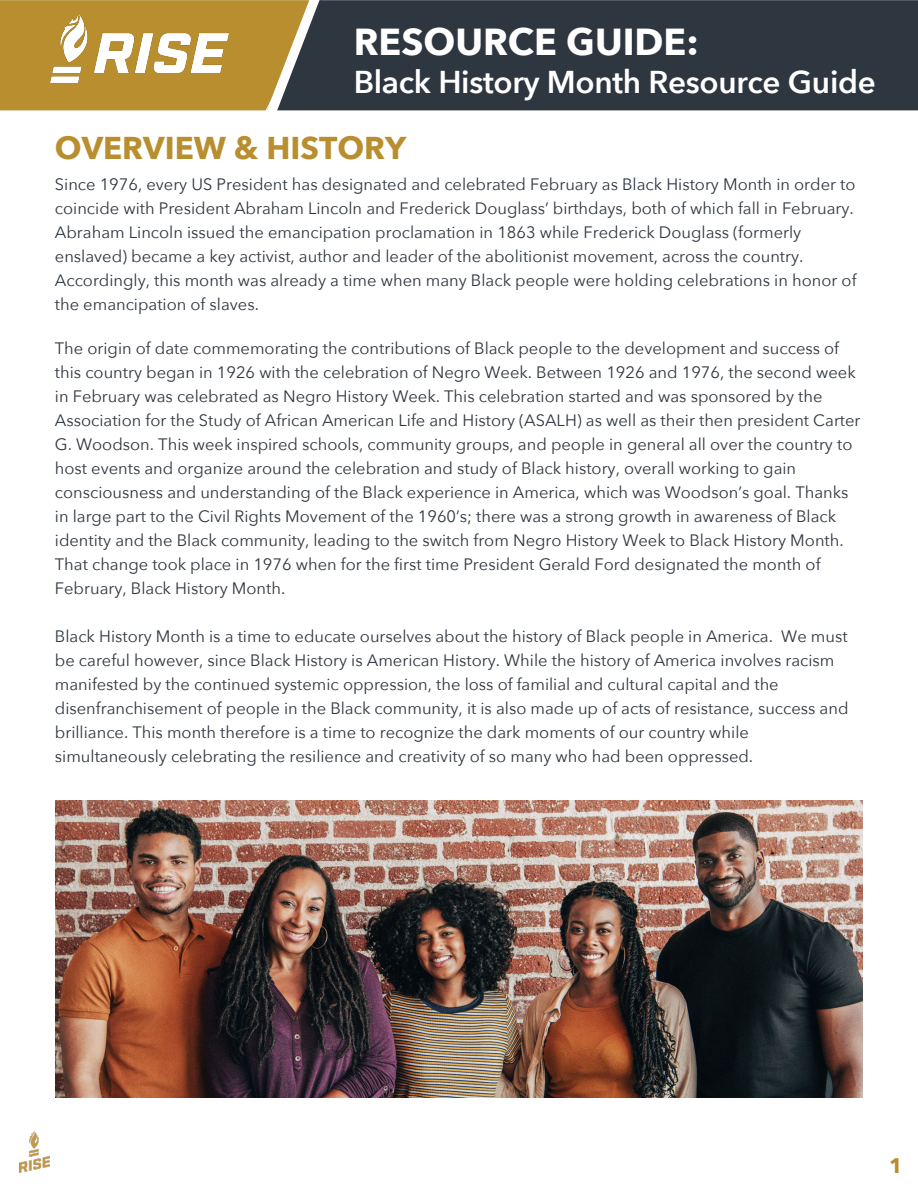
<style>
.page{position:relative;width:918px;height:1188px;background:#fff}
.page>*{position:absolute;margin:0;border:0;box-sizing:border-box;transform-origin:0 0}
.t1{font:700 37.5px "Avenir Next";color:#fff}
.t2{font:600 31.5px "Avenir Next";letter-spacing:-.01em;color:#fff}
.t3{font:700 31.5px "Avenir Next";color:#b88e2f}
.t4{font:700 21px "Avenir Next";color:#b88e2f}
.t5{font:16.5px/24px "Avenir Next";color:#2e3640}
</style>
<div class="page">
<div style="left:322px;top:0;width:596px;height:110px;background:#2e3640"></div>
<svg style="left:0;top:0;width:322px;height:111px;background:#ac8a3d"></svg>
<img style="left:19px;top:1132px;width:31px;height:41px">
<img style="left:50px;top:15px;width:178px;height:68px">
<img style="left:56px;top:800px;width:806px;height:297px">
<h1 class="t1" style="left:354px;top:10px;width:347px">RESOURCE GUIDE:</h1>
<h2 class="t2" style="left:354px;top:55px;width:524px">Black History Month Resource Guide</h2>
<h2 class="t3" style="left:55px;top:120px;width:353px">OVERVIEW &amp; HISTORY</h2>
<p class="t5" style="left:55px;top:172px;width:803px">Since 1976, every US President has designated and celebrated February as Black History Month in order to coincide with President Abraham Lincoln and Frederick Douglass’ birthdays, both of which fall in February.<br>Abraham Lincoln issued the emancipation proclamation in 1863 while Frederick Douglass (formerly enslaved) became a key activist, author and leader of the abolitionist movement, across the country.<br>Accordingly, this month was already a time when many Black people were holding celebrations in honor of the emancipation of slaves.</p>
<p class="t5" style="left:55px;top:336px;width:807px">The origin of date commemorating the contributions of Black people to the development and success of this country began in 1926 with the celebration of Negro Week. Between 1926 and 1976, the second week in February was celebrated as Negro History Week. This celebration started and was sponsored by the Association for the Study of African American Life and History (ASALH) as well as their then president Carter G. Woodson. This week inspired schools, community groups, and people in general all over the country to host events and organize around the celebration and study of Black history, overall working to gain consciousness and understanding of the Black experience in America, which was Woodson’s goal. Thanks in large part to the Civil Rights Movement of the 1960’s; there was a strong growth in awareness of Black identity and the Black community, leading to the switch from Negro History Week to Black History Month.<br>That change took place in 1976 when for the first time President Gerald Ford designated the month of February, Black History Month.</p>
<p class="t5" style="left:55px;top:624px;width:795px">Black History Month is a time to educate ourselves about the history of Black people in America. We must be careful however, since Black History is American History. While the history of America involves racism manifested by the continued systemic oppression, the loss of familial and cultural capital and the disenfranchisement of people in the Black community, it is also made up of acts of resistance, success and brilliance. This month therefore is a time to recognize the dark moments of our country while simultaneously celebrating the resilience and creativity of so many who had been oppressed.</p>
<p class="t4" style="left:889px;top:1147px;width:15px">1</p>
</div>
